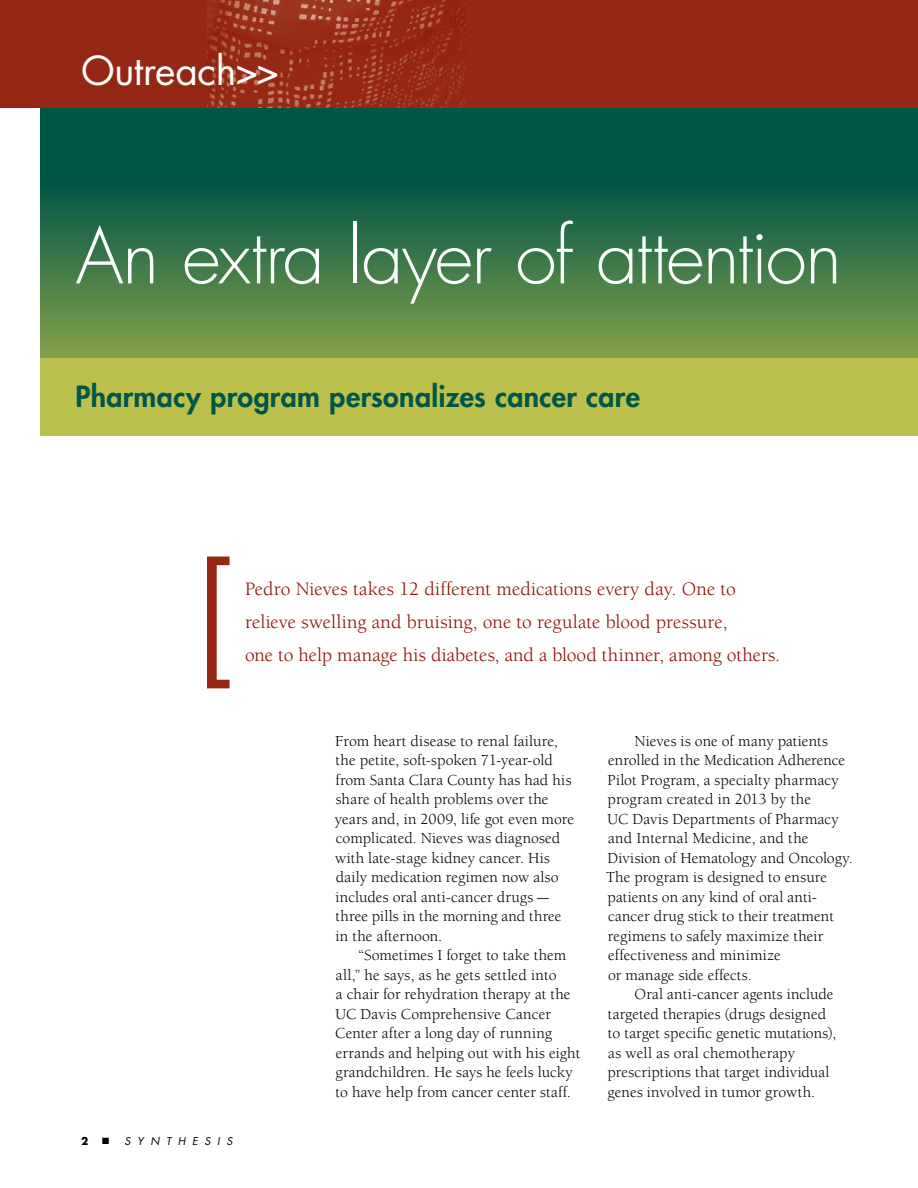
<style>
.page{position:relative;width:918px;height:1188px;background:#fff}
.page>*{position:absolute;margin:0;border:0;box-sizing:border-box;transform-origin:0 0}
.t1{font:300 75px "Futura";letter-spacing:-.02em;color:#fff}
.t2{font:39px "Futura";letter-spacing:-.005em;color:#fff}
.t3{font:800 28.5px "Futura";letter-spacing:.01em;color:#005647}
.t4{font:19.5px/33px "Berkeley";color:#8a0d03}
.t5{font:15.75px/19.5px "Berkeley";letter-spacing:.005em;color:#000}
.t6{font:italic 10.5px "Futura";letter-spacing:.615em;color:#000}
.t7{font:700 10.5px "Futura";color:#000}
</style>
<div class="page">
<div style="left:0;top:0;width:918px;height:108px;background:#952814"></div>
<div style="left:40px;top:108px;width:878px;height:328px;background:#bcc14d"></div>
<svg style="left:40px;top:108px;width:878px;height:249px;background:#2e7048"></svg>
<svg style="left:207px;top:557px;width:23px;height:131px"></svg>
<img style="left:207px;top:0;width:259px;height:108px">
<h2 class="t2" style="left:81px;top:43px;width:200px">Outreach&gt;&gt;</h2>
<h1 class="t1" style="left:76px;top:208px;width:768px">An extra layer of attention</h1>
<h3 class="t3" style="left:76px;top:379px;width:566px">Pharmacy program personalizes cancer care</h3>
<p class="t4" style="left:245px;top:573px;width:537px">Pedro Nieves takes 12 different medications every day. One to relieve swelling and bruising, one to regulate blood pressure,<br>one to help manage his diabetes, and a blood thinner, among others.</p>
<p class="t7" style="left:81px;top:1134px;width:9px">2</p>
<p class="t6" style="left:125px;top:1134px;width:110px">SYNTHESIS</p>
<p class="t5" style="left:335px;top:732px;width:241px">From heart disease to renal failure, the petite, soft-spoken 71-year-old from Santa Clara County has had his share of health problems over the years and, in 2009, life got even more complicated. Nieves was diagnosed with late-stage kidney cancer. His daily medication regimen now also includes oral anti-cancer drugs — three pills in the morning and three in the afternoon.</p>
<p class="t5" style="left:335px;top:946px;width:247px;text-indent:23px">“Sometimes I forget to take them all,” he says, as he gets settled into<br>a chair for rehydration therapy at the UC Davis Comprehensive Cancer Center after a long day of running errands and helping out with his eight grandchildren. He says he feels lucky to have help from cancer center staff.</p>
<p class="t5" style="left:606px;top:732px;width:248px;text-indent:28px">Nieves is one of many patients enrolled in the Medication Adherence<br>Pilot Program, a specialty pharmacy program created in 2013 by the<br>UC Davis Departments of Pharmacy and Internal Medicine, and the<br>Division of Hematology and Oncology.<br>The program is designed to ensure patients on any kind of oral anti&shy;cancer drug stick to their treatment regimens to safely maximize their effectiveness and minimize<br>or manage side effects.</p>
<p class="t5" style="left:608px;top:985px;width:230px;text-indent:27px">Oral anti-cancer agents include targeted therapies (drugs designed to target specific genetic mutations), as well as oral chemotherapy prescriptions that target individual genes involved in tumor growth.</p>
</div>
